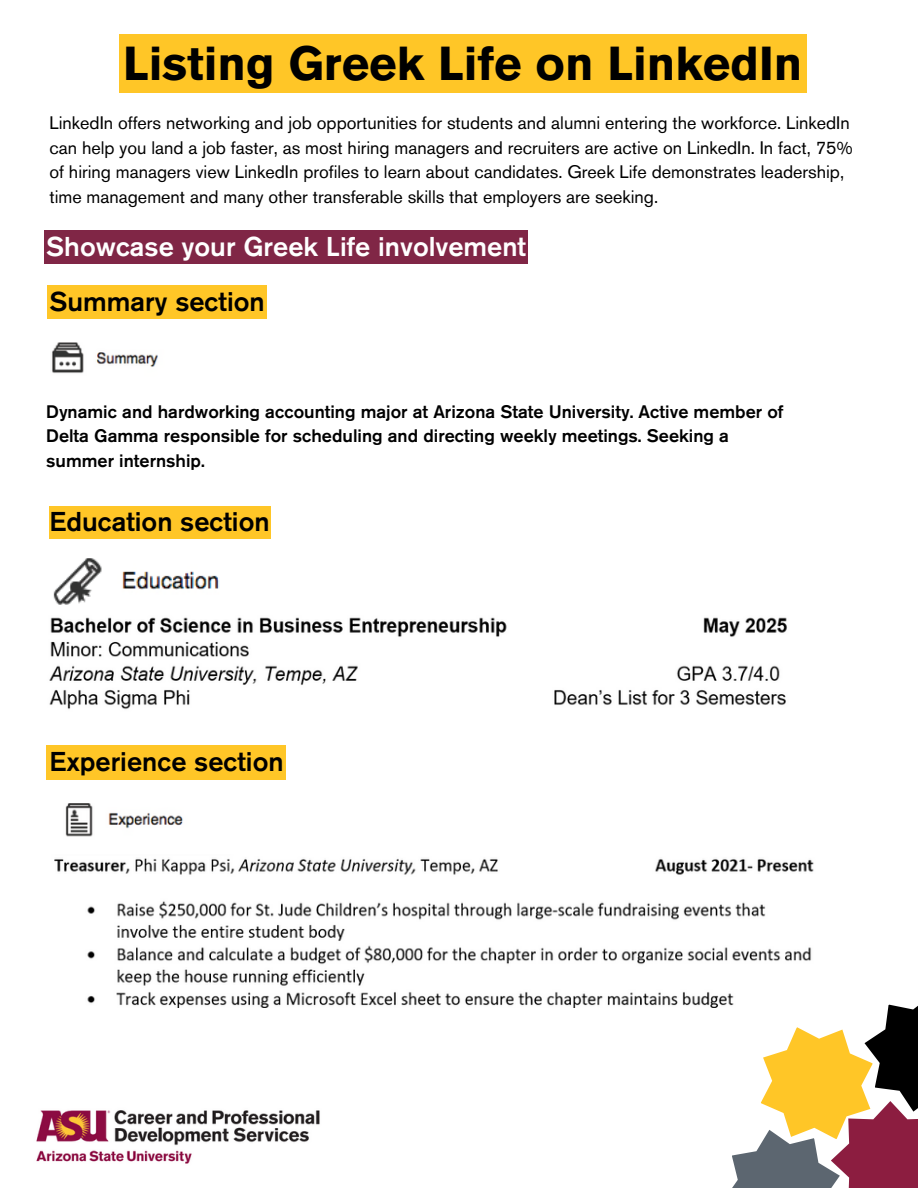
<style>
.page{position:relative;width:918px;height:1188px;background:#fff}
.page>*{position:absolute;margin:0;border:0;box-sizing:border-box;transform-origin:0 0}
.t1{font:700 47.25px "Akzidenz Grotesk Std";color:#000}
.t2{font:500 27px "Akzidenz Grotesk Std";color:#000}
.t3{font:500 27px "Akzidenz Grotesk Std";color:#fff}
.t4{font:18px/24.8px "Akzidenz Grotesk Std";color:#000}
.t5{font:500 18px/24.8px "Akzidenz Grotesk Std";color:#000}
</style>
<div class="page">
<img style="left:52px;top:343px;width:106px;height:30px">
<img style="left:65px;top:803px;width:118px;height:34px">
<img style="left:54px;top:858px;width:760px;height:149px">
<img style="left:36px;top:1110px;width:284px;height:54px">
<svg style="left:723px;top:994px;width:195px;height:194px"></svg>
<img style="left:53px;top:559px;width:167px;height:46px">
<img style="left:49px;top:617px;width:738px;height:93px">
<div style="left:119px;top:34px;width:687px;height:59px;background:#ffc627"></div>
<div style="left:44px;top:230px;width:484px;height:34px;background:#802646"></div>
<div style="left:47px;top:745px;width:239px;height:34px;background:#ffc627"></div>
<div style="left:47px;top:285px;width:220px;height:34px;background:#ffc627"></div>
<div style="left:49px;top:506px;width:222px;height:32px;background:#ffc627"></div>
<h1 class="t1" style="left:123px;top:36px;width:681px">Listing Greek Life on LinkedIn</h1>
<p class="t4" style="left:49px;top:110px;width:805px">LinkedIn offers networking and job opportunities for students and alumni entering the workforce. LinkedIn can help you land a job faster, as most hiring managers and recruiters are active on LinkedIn. In fact, 75% of hiring managers view LinkedIn profiles to learn about candidates. Greek Life demonstrates leadership, time management and many other transferable skills that employers are seeking.</p>
<h2 class="t3" style="left:46px;top:230px;width:481px">Showcase your Greek Life involvement</h2>
<h2 class="t2" style="left:49px;top:285px;width:217px">Summary section</h2>
<p class="t5" style="left:46px;top:399px;width:739px">Dynamic and hardworking accounting major at Arizona State University. Active member of<br>Delta Gamma responsible for scheduling and directing weekly meetings. Seeking a summer internship.</p>
<h2 class="t2" style="left:49px;top:505px;width:222px">Education section</h2>
<h2 class="t2" style="left:49px;top:745px;width:236px">Experience section</h2>
</div>
